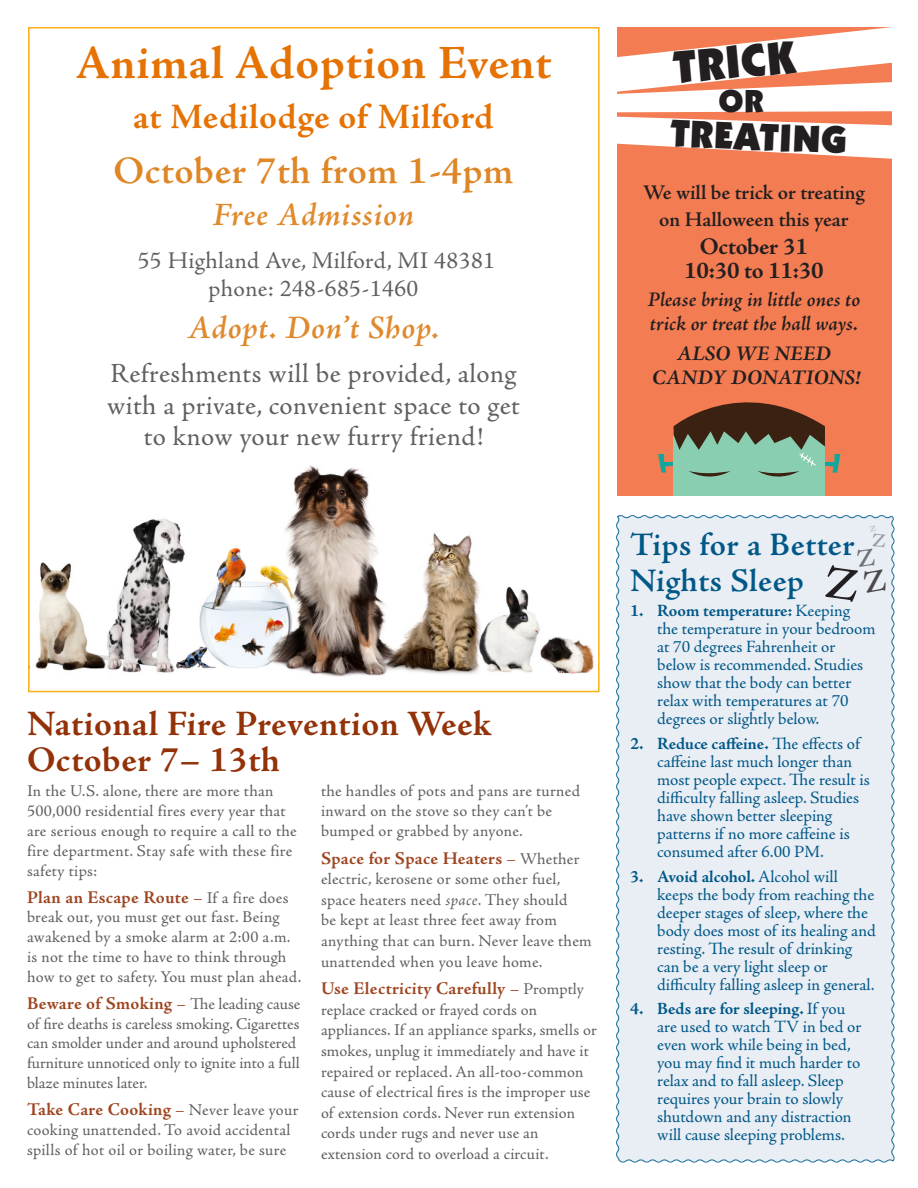
<style>
.page{position:relative;width:918px;height:1188px;background:#fff}
.page>*{position:absolute;margin:0;border:0;box-sizing:border-box;transform-origin:0 0}
.t1{font:700 48px "Adobe Jenson Pro";letter-spacing:.005em;color:#e57203}
.t2{font:900 45.6px "Kabel IT Cby BT";color:#231f20}
.t3{font:600 39px "Adobe Jenson Pro";letter-spacing:.015em;color:#df8626}
.t4{font:900 38.4px "Kabel IT Cby BT";color:#231f20}
.t5{font:700 36px "Adobe Jenson Pro";letter-spacing:.01em;color:#933208}
.t6{font:700 36px "Adobe Jenson Pro";letter-spacing:.01em;color:#e57203}
.t7{font:italic 600 33px "Adobe Jenson Pro";letter-spacing:.015em;color:#e08a2e}
.t8{font:600 33px/36px "Adobe Jenson Pro";letter-spacing:.015em;color:#005887}
.t9{font:900 31.95px "Kabel IT Cby BT";color:#231f20}
.t10{font:27.6px/31.2px "Adobe Jenson Pro";letter-spacing:.015em;color:#606063;text-align:center}
.t11{font:24px/28.5px "Adobe Jenson Pro";letter-spacing:.02em;color:#606063;text-align:center}
.t12{font:700 24px/24px "Adobe Jenson Pro";letter-spacing:-.01em;color:#231f20;text-align:center}
.t13{font:italic 600 21px/24px "Adobe Jenson Pro";color:#231f20}
.t14{font:600 21px/27px "Adobe Jenson Pro";letter-spacing:-.005em;color:#231f20;text-align:center}
.t15{font:italic 700 21px/24px "Adobe Jenson Pro";color:#231f20;text-align:center}
.t16{font:700 18px "Adobe Jenson Pro";letter-spacing:.015em;color:#9e4621}
.t17{font:17.25px/18px "Adobe Jenson Pro";color:#005887}
.t18{font:16.5px/19.8px "Adobe Jenson Pro";letter-spacing:.01em;color:#606063}
.s1{font-weight:400;font-size:16.5px}
.s2{font-weight:400;font-size:16.5px;color:#606063}
.s3{font-style:italic}
.s4{font-weight:700}
</style>
<div class="page">
<div style="left:616px;top:515px;width:279px;height:648px;background:#e9edf4"></div>
<img style="left:35px;top:466px;width:559px;height:211px">
<div style="left:617px;top:27px;width:275px;height:469px;background:#f47c52"></div>
<div style="left:674px;top:431px;width:151px;height:65px;background:#8aceb2"></div>
<svg style="left:658px;top:402px;width:182px;height:82px"></svg>
<svg style="left:617px;top:27px;width:275px;height:132px"></svg>
<div style="left:824px;top:525px;width:63px;height:77px;background:#e9edf4"></div>
<p class="t1" style="left:76px;top:36px;width:477px">Animal Adoption Event</p>
<p class="t6" style="left:133px;top:96px;width:362px">at Medilodge of Milford</p>
<p class="t3" style="left:114px;top:149px;width:401px">October 7th from 1-4pm</p>
<p class="t7" style="left:213px;top:196px;width:203px">Free Admission</p>
<p class="t11" style="left:138px;top:246px;width:359px">55 Highland Ave, Milford, MI 48381 phone: 248-685-1460</p>
<p class="t7" style="left:188px;top:309px;width:253px">Adopt. Don’t Shop.</p>
<p class="t10" style="left:107px;top:359px;width:414px">Refreshments will be provided, along with a private, convenient space to get to know your new furry friend!</p>
<p class="t5" style="left:27px;top:703px;width:466px">National Fire Prevention Week</p>
<p class="t5" style="left:27px;top:739px;width:255px">October 7– 13th</p>
<p class="t18" style="left:27px;top:782px;width:271px">In the U.S. alone, there are more than 500,000 residential fires every year that are serious enough to require a call to the fire department. Stay safe with these fire safety tips:</p>
<p class="t16" style="left:27px;top:887px;width:263px">Plan an Escape Route <span class="s1">–</span> <span class="s2">If a fire does</span></p>
<p class="t18" style="left:27px;top:908px;width:276px">break out, you must get out fast. Being awakened by a smoke alarm at 2:00 a.m. is not the time to have to think through how to get to safety. You must plan ahead.</p>
<p class="t16" style="left:27px;top:993px;width:275px">Beware of Smoking <span class="s1">–</span> <span class="s2">The leading cause</span></p>
<p class="t18" style="left:27px;top:1014px;width:274px">of fire deaths is careless smoking. Cigarettes can smolder under and around upholstered furniture unnoticed only to ignite into a full blaze minutes later.</p>
<p class="t16" style="left:27px;top:1099px;width:273px">Take Care Cooking <span class="s1">–</span> <span class="s2">Never leave your</span></p>
<p class="t18" style="left:27px;top:1120px;width:265px">cooking unattended. To avoid accidental spills of hot oil or boiling water, be sure</p>
<p class="t18" style="left:321px;top:782px;width:261px">the handles of pots and pans are turned inward on the stove so they can’t be bumped or grabbed by anyone.</p>
<p class="t16" style="left:321px;top:848px;width:260px">Space for Space Heaters <span class="s1">–</span> <span class="s2">Whether</span></p>
<p class="t18" style="left:321px;top:869px;width:272px;line-height:20.7px">electric, kerosene or some other fuel, space heaters need <span class="s3">space</span>. They should<br>be kept at least three feet away from anything that can burn. Never leave them unattended when you leave home.</p>
<p class="t16" style="left:321px;top:978px;width:265px">Use Electricity Carefully <span class="s1">–</span> <span class="s2">Promptly</span></p>
<p class="t18" style="left:321px;top:999px;width:277px;line-height:20.7px">replace cracked or frayed cords on appliances. If an appliance sparks, smells or smokes, unplug it immediately and have it repaired or replaced. An all-too-common cause of electrical fires is the improper use of extension cords. Never run extension cords under rugs and never use an extension cord to overload a circuit.</p>
<p class="t2" style="left:671px;top:39px;width:123px;rotate:-5deg">TRICK</p>
<p class="t9" style="left:719px;top:81px;width:46px">OR</p>
<p class="t4" style="left:671px;top:110px;width:178px;rotate:2deg">TREATING</p>
<p class="t14" style="left:643px;top:179px;width:223px">We will be trick or treating on Halloween this year</p>
<p class="t12" style="left:684px;top:235px;width:141px">October 31<br>10:30 to 11:30</p>
<p class="t13" style="left:648px;top:289px;width:214px">Please bring in little ones to trick or treat the hall ways.</p>
<p class="t15" style="left:652px;top:343px;width:210px">ALSO WE NEED<br>CANDY DONATIONS!</p>
<p class="t8" style="left:630px;top:528px;width:226px">Tips for a Better<br>Nights Sleep</p>
<p class="t17" style="left:657px;top:602px;width:220px;text-indent:-27px"><span class="s4">1. Room temperature:</span> Keeping<br>the temperature in your bedroom at 70 degrees Fahrenheit or below is recommended. Studies show that the body can better relax with temperatures at 70 degrees or slightly below.</p>
<p class="t17" style="left:657px;top:735px;width:214px;text-indent:-27px"><span class="s4">2. Reduce caffeine.</span> The effects of caffeine last much longer than most people expect. The result is difficulty falling asleep. Studies have shown better sleeping patterns if no more caffeine is consumed after 6.00 PM.</p>
<p class="t17" style="left:657px;top:868px;width:220px;text-indent:-27px"><span class="s4">3. Avoid alcohol.</span> Alcohol will keeps the body from reaching the deeper stages of sleep, where the body does most of its healing and resting. The result of drinking can be a very light sleep or difficulty falling asleep in general.</p>
<p class="t17" style="left:657px;top:1000px;width:206px;text-indent:-27px"><span class="s4">4. Beds are for sleeping.</span> If you are used to watch TV in bed or even work while being in bed, you may find it much harder to relax and to fall asleep. Sleep requires your brain to slowly shutdown and any distraction will cause sleeping problems.</p>
</div>
